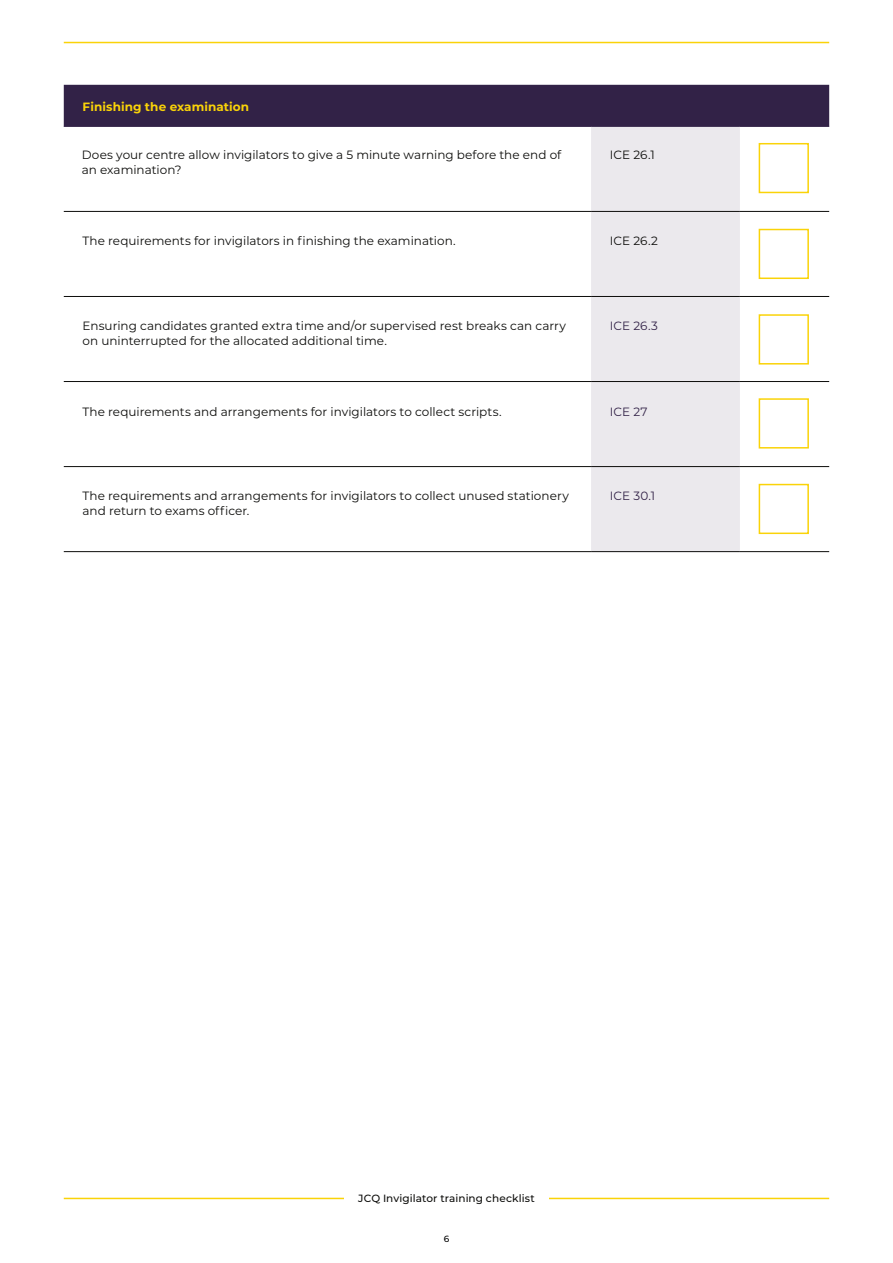
<style>
.page{position:relative;width:893px;height:1263px;background:#fff}
.page>*{position:absolute;margin:0;border:0;box-sizing:border-box;transform-origin:0 0}
.Table_Body{font:12px/15px "Montserrat";letter-spacing:.005em;color:#0d0d0b}
.Table_Bullets_2{font:12px/15px "Montserrat";color:#0d0d0b}
.Table_Header{font:700 12px "Montserrat";letter-spacing:.005em;color:#fad308}
.Table_Body-2{font:12px "Montserrat";letter-spacing:.01em;color:#322247}
.t1{font:500 10.5px "Montserrat";letter-spacing:.01em;color:#0d0d0b}
.t2{font:500 9px "Montserrat";color:#000}
</style>
<div class="page">
<hr style="left:64px;top:1198px;width:765px;height:1px;background:#fad308">
<hr style="left:64px;top:42px;width:765px;height:1px;background:#fad308">
<div style="left:344px;top:1192px;width:205px;height:23px;background:#fff"></div>
<div style="left:64px;top:85px;width:765px;height:41px;background:#322247"></div>
<div style="left:591px;top:127px;width:149px;height:424px;background:#ebe9ed"></div>
<hr style="left:64px;top:211px;width:527px;height:1px;background:#0d0d0b">
<hr style="left:591px;top:211px;width:149px;height:1px;background:#0d0d0b">
<hr style="left:740px;top:211px;width:89px;height:1px;background:#0d0d0b">
<hr style="left:64px;top:126px;width:527px;height:1px;background:#322247">
<hr style="left:591px;top:126px;width:149px;height:1px;background:#322247">
<hr style="left:740px;top:126px;width:89px;height:1px;background:#322247">
<hr style="left:64px;top:296px;width:527px;height:1px;background:#0d0d0b">
<hr style="left:591px;top:296px;width:149px;height:1px;background:#0d0d0b">
<hr style="left:740px;top:296px;width:89px;height:1px;background:#0d0d0b">
<hr style="left:64px;top:381px;width:527px;height:1px;background:#0d0d0b">
<hr style="left:591px;top:381px;width:149px;height:1px;background:#0d0d0b">
<hr style="left:740px;top:381px;width:89px;height:1px;background:#0d0d0b">
<hr style="left:64px;top:466px;width:527px;height:1px;background:#0d0d0b">
<hr style="left:591px;top:466px;width:149px;height:1px;background:#0d0d0b">
<hr style="left:740px;top:466px;width:89px;height:1px;background:#0d0d0b">
<hr style="left:64px;top:551px;width:527px;height:1px;background:#0d0d0b">
<hr style="left:591px;top:551px;width:149px;height:1px;background:#0d0d0b">
<hr style="left:740px;top:551px;width:89px;height:1px;background:#0d0d0b">
<div style="left:759px;top:143px;width:50px;height:50px;border:2px solid #fad308"></div>
<div style="left:759px;top:229px;width:50px;height:50px;border:2px solid #fad308"></div>
<div style="left:759px;top:314px;width:50px;height:50px;border:2px solid #fad308"></div>
<div style="left:759px;top:398px;width:50px;height:50px;border:2px solid #fad308"></div>
<div style="left:759px;top:484px;width:50px;height:50px;border:2px solid #fad308"></div>
<p class="Table_Header" style="left:83px;top:98px;width:168px">Finishing the examination</p>
<p class="Table_Bullets_2" style="left:82px;top:147px;width:481px">Does your centre allow invigilators to give a 5 minute warning before the end of an examination?</p>
<p class="Table_Body" style="left:610px;top:147px;width:46px">ICE 26.1</p>
<p class="Table_Body" style="left:83px;top:232px;width:375px">The requirements for invigilators in finishing the examination.</p>
<p class="Table_Body" style="left:610px;top:232px;width:50px">ICE 26.2</p>
<p class="Table_Body" style="left:83px;top:318px;width:485px">Ensuring candidates granted extra time and/or supervised rest breaks can carry on uninterrupted for the allocated additional time.</p>
<p class="Table_Body-2" style="left:610px;top:317px;width:50px">ICE 26.3</p>
<p class="Table_Body" style="left:83px;top:403px;width:420px">The requirements and arrangements for invigilators to collect scripts.</p>
<p class="Table_Body-2" style="left:610px;top:403px;width:39px">ICE 27</p>
<p class="Table_Body" style="left:83px;top:487px;width:488px">The requirements and arrangements for invigilators to collect unused stationery and return to exams officer.</p>
<p class="Table_Body-2" style="left:610px;top:487px;width:47px">ICE 30.1</p>
<p class="t1" style="left:358px;top:1191px;width:178px">JCQ Invigilator training checklist</p>
<p class="t2" style="left:444px;top:1232px;width:7px">6</p>
</div>
